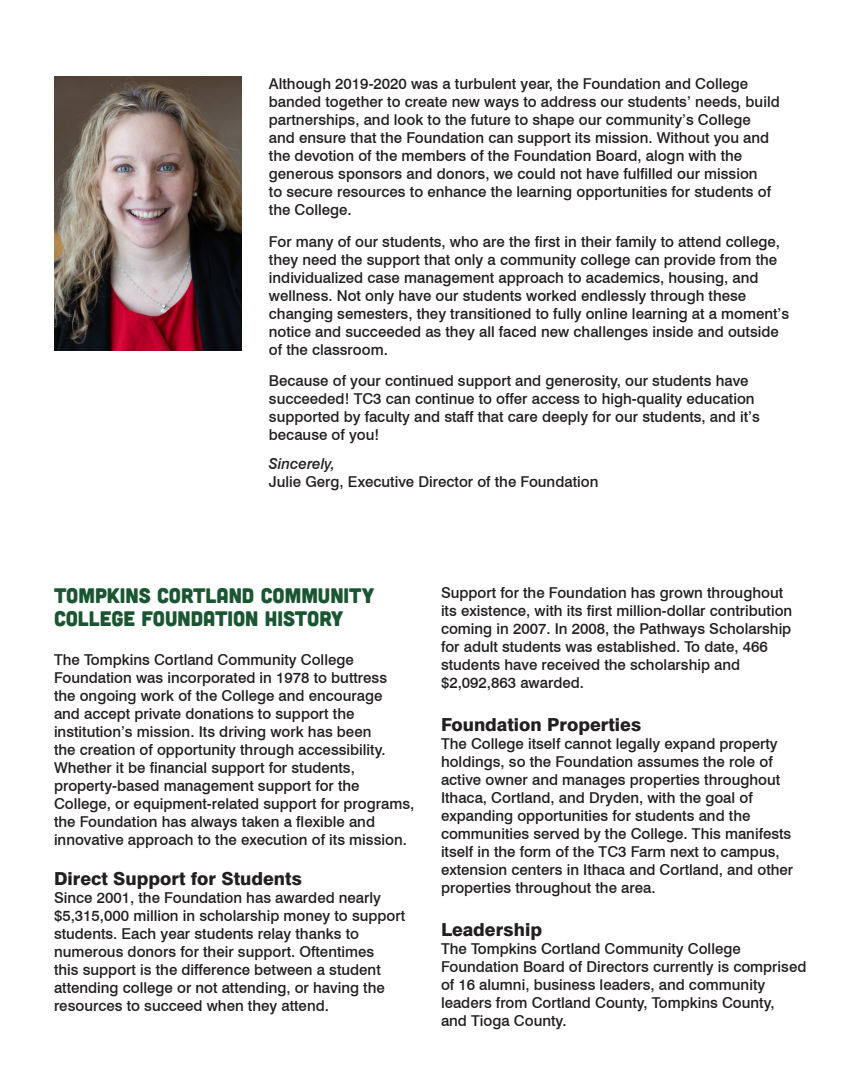
<style>
.page{position:relative;width:864px;height:1080px;background:#fff}
.page>*{position:absolute;margin:0;border:0;box-sizing:border-box;transform-origin:0 0}
.t1{font:21px/22.5px "Cubano";color:#1a5632}
.t2{font:800 18px "Swiss 721 BT";color:#231f20}
.t3{font:500 15px/18px "Swiss 721 BT";color:#231f20}
.t4{font:italic 500 15px "Swiss 721 BT";color:#231f20}
</style>
<div class="page">
<img style="left:54px;top:76px;width:188px;height:275px">
<p class="t3" style="left:269px;top:75px;width:481px">Although 2019-2020 was a turbulent year, the Foundation and College</p>
<p class="t3" style="left:269px;top:93px;width:512px">banded together to create new ways to address our students’ needs, build</p>
<p class="t3" style="left:269px;top:111px;width:483px">partnerships, and look to the future to shape our community’s College</p>
<p class="t3" style="left:269px;top:129px;width:502px">and ensure that the Foundation can support its mission. Without you and</p>
<p class="t3" style="left:269px;top:147px;width:475px">the devotion of the members of the Foundation Board, alogn with the</p>
<p class="t3" style="left:269px;top:165px;width:490px">generous sponsors and donors, we could not have fulfilled our mission</p>
<p class="t3" style="left:269px;top:183px;width:504px">to secure resources to enhance the learning opportunities for students of</p>
<p class="t3" style="left:269px;top:201px;width:84px">the College.</p>
<p class="t3" style="left:269px;top:232px;width:513px">For many of our students, who are the first in their family to attend college,</p>
<p class="t3" style="left:269px;top:250px;width:510px">they need the support that only a community college can provide from the</p>
<p class="t3" style="left:269px;top:268px;width:491px">individualized case management approach to academics, housing, and</p>
<p class="t3" style="left:269px;top:286px;width:479px">wellness. Not only have our students worked endlessly through these</p>
<p class="t3" style="left:269px;top:304px;width:522px">changing semesters, they transitioned to fully online learning at a moment’s</p>
<p class="t3" style="left:269px;top:322px;width:511px">notice and succeeded as they all faced new challenges inside and outside</p>
<p class="t3" style="left:269px;top:340px;width:120px">of the classroom.</p>
<p class="t3" style="left:269px;top:372px;width:481px">Because of your continued support and generosity, our students have</p>
<p class="t3" style="left:269px;top:390px;width:487px">succeeded! TC3 can continue to offer access to high-quality education</p>
<p class="t3" style="left:269px;top:408px;width:492px">supported by faculty and staff that care deeply for our students, and it’s</p>
<p class="t3" style="left:269px;top:426px;width:112px">because of you!</p>
<p class="t4" style="left:269px;top:454px;width:68px">Sincerely,</p>
<p class="t3" style="left:269px;top:472px;width:331px">Julie Gerg, Executive Director of the Foundation</p>
<p class="t1" style="left:54px;top:584px;width:322px">TOMPKINS CORTLAND COMMUNITY<br>COLLEGE FOUNDATION HISTORY</p>
<p class="t3" style="left:54px;top:651px;width:301px">The Tompkins Cortland Community College</p>
<p class="t3" style="left:54px;top:669px;width:335px">Foundation was incorporated in 1978 to buttress</p>
<p class="t3" style="left:54px;top:687px;width:330px">the ongoing work of the College and encourage</p>
<p class="t3" style="left:54px;top:705px;width:302px">and accept private donations to support the</p>
<p class="t3" style="left:54px;top:723px;width:319px">institution’s mission. Its driving work has been</p>
<p class="t3" style="left:54px;top:741px;width:333px">the creation of opportunity through accessibility.<br>Whether it be financial support for students,</p>
<p class="t3" style="left:54px;top:777px;width:307px">property-based management support for the</p>
<p class="t3" style="left:54px;top:795px;width:362px">College, or equipment-related support for programs, the Foundation has always taken a flexible and</p>
<p class="t3" style="left:54px;top:831px;width:354px">innovative approach to the execution of its mission.</p>
<p class="t2" style="left:54px;top:868px;width:250px">Direct Support for Students</p>
<p class="t3" style="left:54px;top:888px;width:353px">Since 2001, the Foundation has awarded nearly $5,315,000 million in scholarship money to support</p>
<p class="t3" style="left:54px;top:924px;width:307px">students. Each year students relay thanks to</p>
<p class="t3" style="left:54px;top:942px;width:322px">numerous donors for their support. Oftentimes</p>
<p class="t3" style="left:54px;top:960px;width:332px">this support is the difference between a student attending college or not attending, or having the resources to succeed when they attend.</p>
<p class="t3" style="left:441px;top:583px;width:353px">Support for the Foundation has grown throughout its existence, with its first million-dollar contribution coming in 2007. In 2008, the Pathways Scholarship for adult students was established. To date, 466</p>
<p class="t3" style="left:441px;top:655px;width:301px">students have received the scholarship and $2,092,863 awarded.</p>
<p class="t2" style="left:441px;top:714px;width:202px">Foundation Properties</p>
<p class="t3" style="left:441px;top:735px;width:341px">The College itself cannot legally expand property holdings, so the Foundation assumes the role of active owner and manages properties throughout Ithaca, Cortland, and Dryden, with the goal of</p>
<p class="t3" style="left:441px;top:807px;width:311px">expanding opportunities for students and the</p>
<p class="t3" style="left:441px;top:825px;width:354px">communities served by the College. This manifests itself in the form of the TC3 Farm next to campus, extension centers in Ithaca and Cortland, and other properties throughout the area.</p>
<p class="t2" style="left:441px;top:919px;width:103px">Leadership</p>
<p class="t3" style="left:441px;top:940px;width:301px">The Tompkins Cortland Community College</p>
<p class="t3" style="left:441px;top:958px;width:367px">Foundation Board of Directors currently is comprised of 16 alumni, business leaders, and community</p>
<p class="t3" style="left:441px;top:994px;width:335px">leaders from Cortland County, Tompkins County,</p>
<p class="t3" style="left:441px;top:1012px;width:127px">and Tioga County.</p>
</div>
